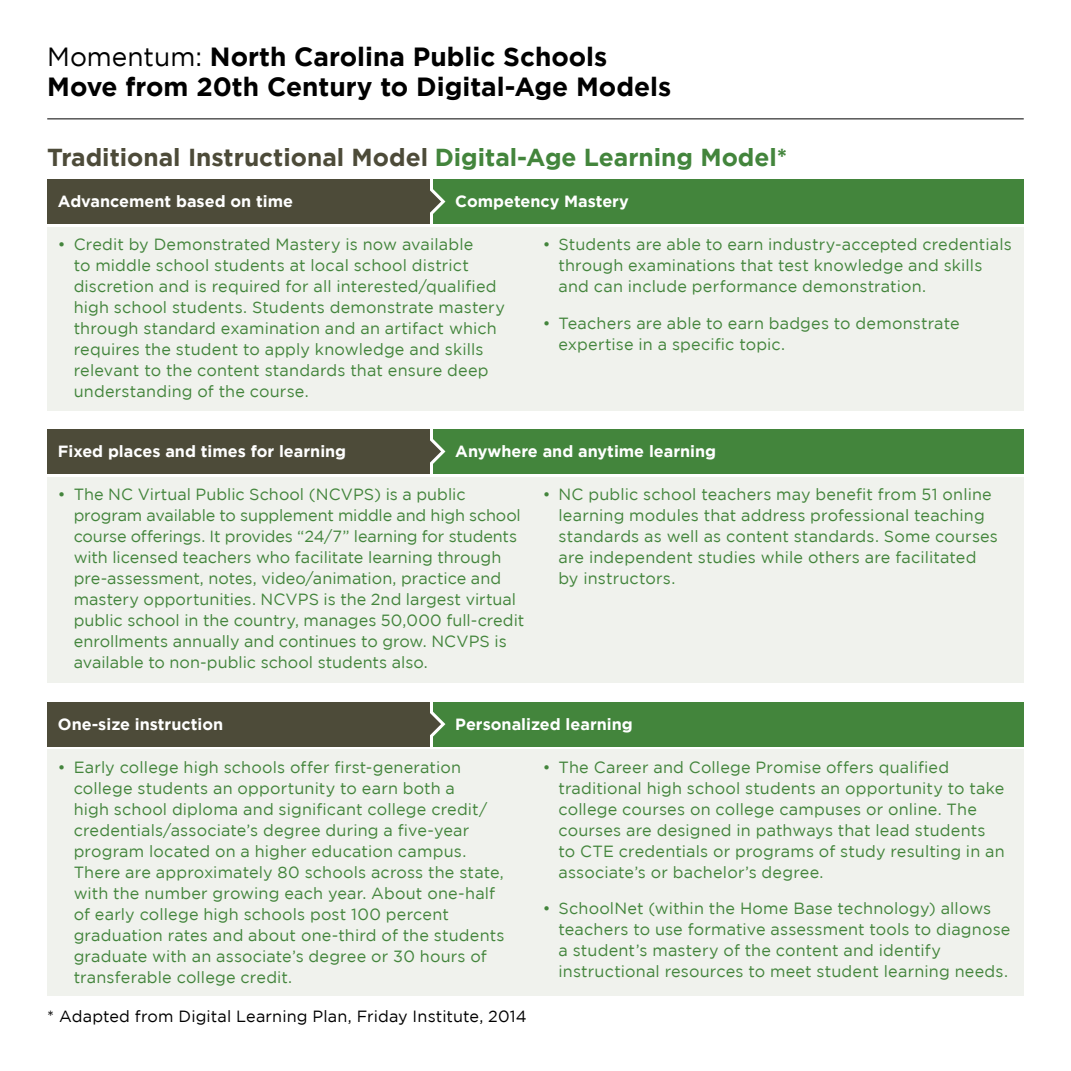
<style>
.page{position:relative;width:1071px;height:1071px;background:#fff}
.page>*{position:absolute;margin:0;border:0;box-sizing:border-box;transform-origin:0 0}
.t1{font:700 26.25px/29.8px "Gotham";color:#000}
.t2{font:700 24.5px "Gotham";color:#4d4b39}
.t3{font:16.1px/21px "Gotham";letter-spacing:.01em;color:#43853c}
.t4{font:700 16.1px "Gotham";color:#fff}
.t5{font:16.1px "Gotham";letter-spacing:.01em;color:#000}
.s1{font-weight:400}
.s2{color:#43853c}
</style>
<div class="page">
<div style="left:433px;top:179px;width:591px;height:45px;background:#43853c"></div>
<div style="left:47px;top:227px;width:977px;height:183px;background:#f0f2ed"></div>
<div style="left:47px;top:179px;width:383px;height:45px;background:#4d4b39"></div>
<svg style="left:430px;top:189px;width:15px;height:25px"></svg>
<div style="left:433px;top:702px;width:591px;height:44px;background:#43853c"></div>
<div style="left:47px;top:750px;width:977px;height:246px;background:#f0f2ed"></div>
<div style="left:47px;top:702px;width:383px;height:44px;background:#4d4b39"></div>
<svg style="left:430px;top:712px;width:15px;height:25px"></svg>
<div style="left:433px;top:429px;width:591px;height:45px;background:#43853c"></div>
<div style="left:47px;top:477px;width:977px;height:206px;background:#f0f2ed"></div>
<div style="left:47px;top:429px;width:383px;height:45px;background:#4d4b39"></div>
<svg style="left:430px;top:439px;width:15px;height:25px"></svg>
<hr style="left:47px;top:118px;width:977px;height:1px;background:#000">
<h1 class="t1" style="left:47px;top:42px;width:626px"><span class="s1">Momentum:</span> North Carolina Public Schools<br>Move from 20th Century to Digital-Age Models</h1>
<h2 class="t2" style="left:47px;top:143px;width:742px">Traditional Instructional Model <span class="s2">Digital-Age Learning Model*</span></h2>
<p class="t4" style="left:58px;top:192px;width:237px">Advancement based on time</p>
<p class="t4" style="left:455px;top:192px;width:175px">Competency Mastery</p>
<p class="t3" style="left:74px;top:234px;width:433px;text-indent:-16px">• Credit by Demonstrated Mastery is now available<br>to middle school students at local school district discretion and is required for all interested/qualified high school students. Students demonstrate mastery through standard examination and an artifact which requires the student to apply knowledge and skills relevant to the content standards that ensure deep understanding of the course.</p>
<p class="t3" style="left:558px;top:234px;width:455px;text-indent:-16px">• Students are able to earn industry-accepted credentials through examinations that test knowledge and skills and can include performance demonstration.</p>
<p class="t3" style="left:558px;top:312px;width:403px;text-indent:-16px">• Teachers are able to earn badges to demonstrate expertise in a specific topic.</p>
<p class="t4" style="left:58px;top:442px;width:290px">Fixed places and times for learning</p>
<p class="t4" style="left:455px;top:442px;width:262px">Anywhere and anytime learning</p>
<p class="t3" style="left:74px;top:484px;width:452px;text-indent:-16px">• The NC Virtual Public School (NCVPS) is a public program available to supplement middle and high school course offerings. It provides “24/7” learning for students with licensed teachers who facilitate learning through pre-assessment, notes, video/animation, practice and mastery opportunities. NCVPS is the 2nd largest virtual public school in the country, manages 50,000 full-credit enrollments annually and continues to grow. NCVPS is available to non-public school students also.</p>
<p class="t3" style="left:558px;top:484px;width:441px;text-indent:-16px">• NC public school teachers may benefit from 51 online learning modules that address professional teaching standards as well as content standards. Some courses are independent studies while others are facilitated by instructors.</p>
<p class="t4" style="left:58px;top:715px;width:167px">One-size instruction</p>
<p class="t4" style="left:455px;top:715px;width:179px">Personalized learning</p>
<p class="t3" style="left:74px;top:756px;width:433px;text-indent:-16px">• Early college high schools offer first-generation college students an opportunity to earn both a<br>high school diploma and significant college credit/ credentials/associate’s degree during a five-year program located on a higher education campus.<br>There are approximately 80 schools across the state, with the number growing each year. About one-half of early college high schools post 100 percent graduation rates and about one-third of the students graduate with an associate’s degree or 30 hours of transferable college credit.</p>
<p class="t3" style="left:558px;top:756px;width:448px;text-indent:-16px">• The Career and College Promise offers qualified traditional high school students an opportunity to take college courses on college campuses or online. The courses are designed in pathways that lead students to CTE credentials or programs of study resulting in an associate’s or bachelor’s degree.</p>
<p class="t3" style="left:558px;top:898px;width:453px;text-indent:-16px">• SchoolNet (within the Home Base technology) allows teachers to use formative assessment tools to diagnose a student’s mastery of the content and identify instructional resources to meet student learning needs.</p>
<p class="t5" style="left:47px;top:1007px;width:481px">* Adapted from Digital Learning Plan, Friday Institute, 2014</p>
</div>
